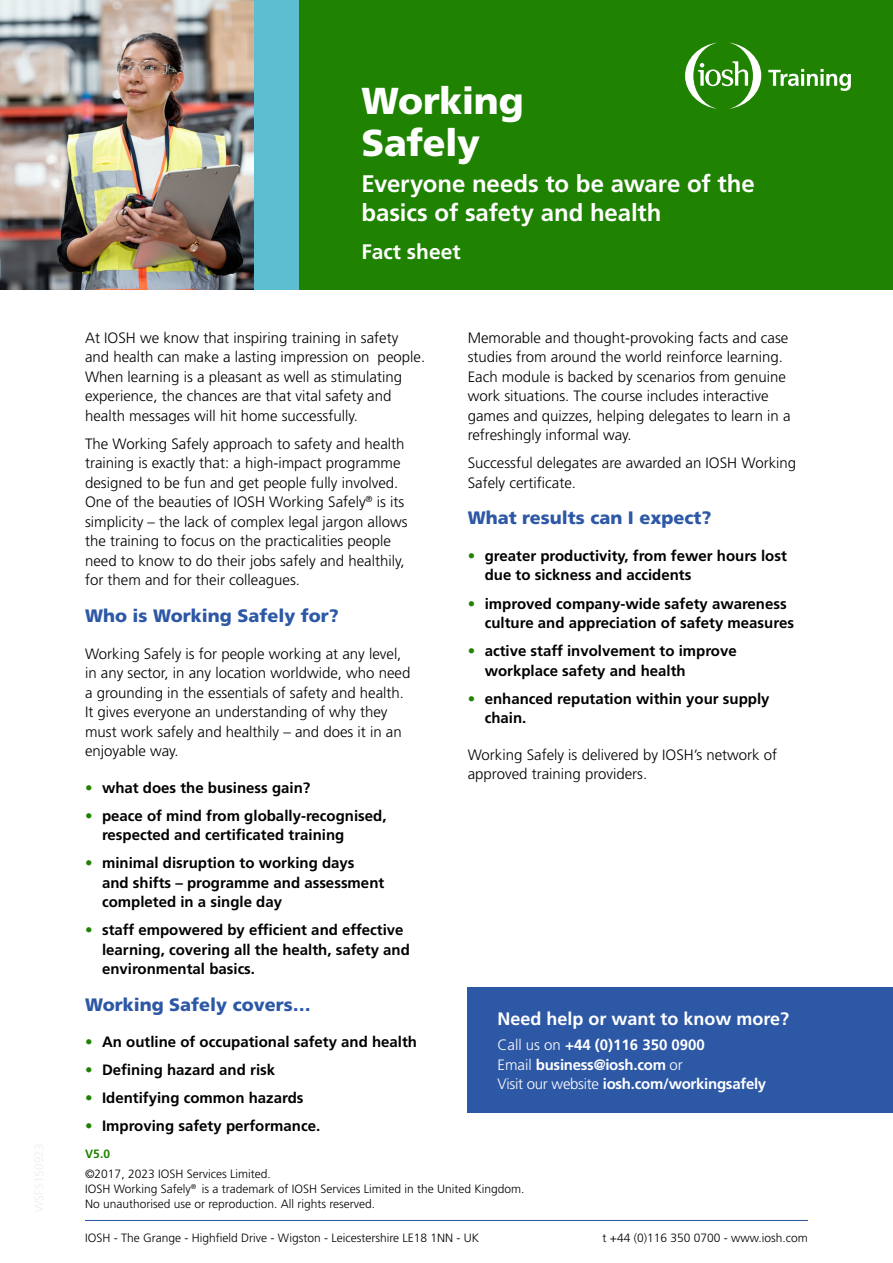
<style>
.page{position:relative;width:893px;height:1263px;background:#fff}
.page>*{position:absolute;margin:0;border:0;box-sizing:border-box;transform-origin:0 0}
.t1{font:900 37.5px/42px "Frutiger LT Std";letter-spacing:-.01em;color:#fff}
.t2{font:700 24px/28.8px "Frutiger LT Std";letter-spacing:-.005em;color:#fff}
.t3{font:700 21px "Frutiger LT Std";color:#fff}
.t4{font:900 18px "Frutiger LT Std";color:#2d58a6}
.t5{font:700 18px "Frutiger LT Std";color:#fff}
.t6{font:300 15px/19.5px "Frutiger LT Std";color:#000}
.t7{font:700 15px/19.5px "Frutiger LT Std";color:#000}
.t8{font:700 15px/19.5px "Frutiger LT Std";letter-spacing:-.02em;color:#fff}
.t9{font:300 12px/15px "Frutiger LT Std";color:#000}
.t10{font:700 12px "Frutiger LT Std";color:#1f8201}
.s1{color:#1f8201}
.s2{font-weight:300}
</style>
<div class="page">
<hr style="left:85px;top:1220px;width:723px;height:1px;background:#2d58a6">
<div style="left:0;top:0;width:893px;height:289px;background:#1f8201"></div>
<img style="left:0;top:0;width:254px;height:289px">
<svg style="left:768px;top:69px;width:83px;height:22px"></svg>
<svg style="left:685px;top:43px;width:76px;height:66px"></svg>
<div style="left:254px;top:0;width:45px;height:289px;background:#5ebed1"></div>
<div style="left:468px;top:988px;width:425px;height:125px;background:#2d58a6"></div>
<h1 class="t1" style="left:361px;top:80px;width:164px">Working<br>Safely</h1>
<h2 class="t2" style="left:361px;top:170px;width:395px">Everyone needs to be aware of the basics of safety and health</h2>
<h3 class="t3" style="left:361px;top:239px;width:101px">Fact sheet</h3>
<p class="t6" style="left:85px;top:328px;width:342px">At IOSH we know that inspiring training in safety and health can make a lasting impression on people.<br>When learning is a pleasant as well as stimulating experience, the chances are that vital safety and health messages will hit home successfully.</p>
<p class="t6" style="left:85px;top:434px;width:324px">The Working Safely approach to safety and health training is exactly that: a high-impact programme designed to be fun and get people fully involved.<br>One of the beauties of IOSH Working Safely<sup>®</sup> is its simplicity – the lack of complex legal jargon allows the training to focus on the practicalities people need to know to do their jobs safely and healthily, for them and for their colleagues.</p>
<p class="t4" style="left:85px;top:605px;width:255px">Who is Working Safely for?</p>
<p class="t6" style="left:85px;top:644px;width:327px">Working Safely is for people working at any level, in any sector, in any location worldwide, who need a grounding in the essentials of safety and health.<br>It gives everyone an understanding of why they must work safely and healthily – and does it in an enjoyable way.</p>
<p class="t7" style="left:85px;top:777px;width:227px"><span class="s1">•</span> what does the business gain?</p>
<p class="t7" style="left:102px;top:805px;width:286px;text-indent:-17px"><span class="s1">•</span> peace of mind from globally-recognised, respected and certificated training</p>
<p class="t7" style="left:102px;top:853px;width:284px;text-indent:-17px"><span class="s1">•</span> minimal disruption to working days and shifts – programme and assessment completed in a single day</p>
<p class="t7" style="left:102px;top:920px;width:309px;text-indent:-17px"><span class="s1">•</span> staff empowered by efficient and effective learning, covering all the health, safety and environmental basics.</p>
<p class="t4" style="left:85px;top:993px;width:227px">Working Safely covers…</p>
<p class="t7" style="left:85px;top:1032px;width:334px"><span class="s1">•</span> An outline of occupational safety and health</p>
<p class="t7" style="left:85px;top:1060px;width:192px"><span class="s1">•</span> Defining hazard and risk</p>
<p class="t7" style="left:85px;top:1088px;width:220px"><span class="s1">•</span> Identifying common hazards</p>
<p class="t7" style="left:85px;top:1116px;width:237px"><span class="s1">•</span> Improving safety performance.</p>
<p class="t6" style="left:468px;top:328px;width:324px">Memorable and thought-provoking facts and case studies from around the world reinforce learning.<br>Each module is backed by scenarios from genuine work situations. The course includes interactive games and quizzes, helping delegates to learn in a refreshingly informal way.</p>
<p class="t6" style="left:468px;top:454px;width:330px">Successful delegates are awarded an IOSH Working<br>Safely certificate.</p>
<p class="t4" style="left:468px;top:507px;width:245px">What results can I expect?</p>
<p class="t7" style="left:485px;top:546px;width:304px;text-indent:-17px"><span class="s1">•</span> greater productivity, from fewer hours lost due to sickness and accidents</p>
<p class="t7" style="left:485px;top:593px;width:311px;text-indent:-17px"><span class="s1">•</span> improved company-wide safety awareness culture and appreciation of safety measures</p>
<p class="t7" style="left:485px;top:641px;width:254px;text-indent:-17px"><span class="s1">•</span> active staff involvement to improve workplace safety and health</p>
<p class="t7" style="left:485px;top:688px;width:286px;text-indent:-17px"><span class="s1">•</span> enhanced reputation within your supply chain.</p>
<p class="t6" style="left:468px;top:745px;width:311px">Working Safely is delivered by IOSH’s network of approved training providers.</p>
<p class="t5" style="left:497px;top:1008px;width:293px">Need help or want to know more?</p>
<p class="t8" style="left:497px;top:1035px;width:270px"><span class="s2">Call us on</span> +44 (0)116 350 0900<br><span class="s2">Email</span> business@iosh.com <span class="s2">or<br>Visit our website</span> iosh.com/workingsafely</p>
<p class="t10" style="left:85px;top:1147px;width:27px">V5.0</p>
<p class="t9" style="left:85px;top:1166px;width:441px">©2017, 2023 IOSH Services Limited.<br>IOSH Working Safely<sup>®</sup> is a trademark of IOSH Services Limited in the United Kingdom.<br>No unauthorised use or reproduction. All rights reserved.</p>
<p class="t9" style="left:85px;top:1230px;width:396px">IOSH - The Grange - Highfield Drive - Wigston - Leicestershire LE18 1NN - UK</p>
<p class="t9" style="left:603px;top:1230px;width:207px">t +44 (0)116 350 0700 - www.iosh.com</p>
</div>
